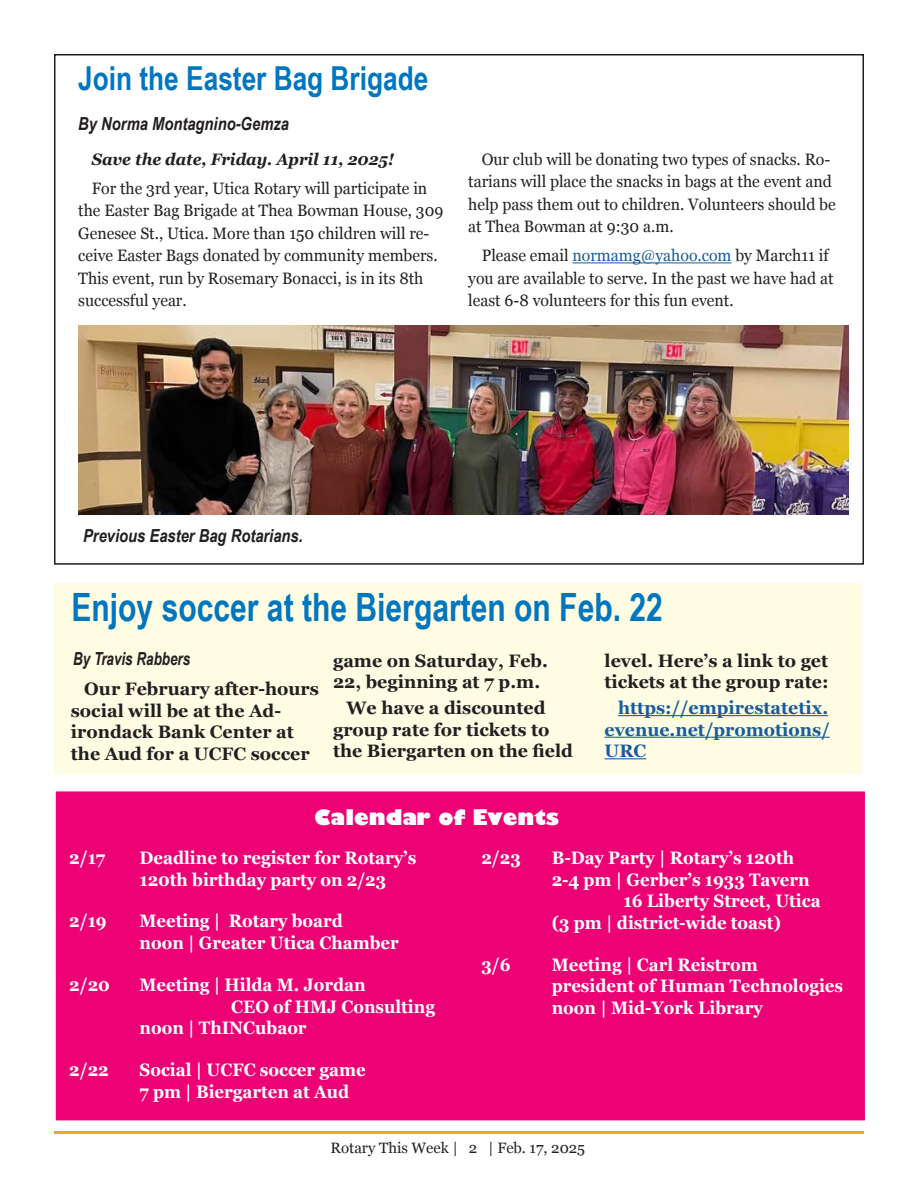
<style>
.page{position:relative;width:918px;height:1188px;background:#fff}
.page>*{position:absolute;margin:0;border:0;box-sizing:border-box;transform-origin:0 0}
.t1{font:700 39px "Arial Narrow";color:#0076bf;scale:.94 1}
.t2{font:700 33px "Arial Narrow";color:#0076bf}
.t3{font:800 21px "Gill Sans";color:#fff}
.t4{font:700 18px/21.6px "Georgia";color:#fff;scale:.93 1}
.t5{font:700 18px/21.6px "Georgia";color:#231f20}
.t6{font:italic 700 18px "Arial Narrow";color:#231f20}
.t7{font:700 18px/21.6px "Georgia";color:#175d9e;text-align:justify}
.t8{font:italic 700 18px "Arial Narrow";color:#231f20;scale:.91 1}
.t9{font:16.5px/22.5px "Georgia";color:#231f20;scale:.96 1}
.t10{font:italic 700 16.5px "Georgia";color:#231f20;scale:.96 1}
.t11{font:15px "Georgia";color:#231f20}
.s1{color:#175d9e}
</style>
<div class="page">
<hr style="left:54px;top:1131px;width:810px;height:3px;background:#f9a31b">
<div style="left:57px;top:792px;width:807px;height:328px;background:#ed0275"></div>
<div style="left:56px;top:791px;width:809px;height:329px;border:2px solid #ed0275"></div>
<hr style="left:572px;top:263px;width:160px;height:1px;background:#175d9e">
<img style="left:78px;top:326px;width:770px;height:189px">
<div style="left:54px;top:583px;width:808px;height:190px;background:#fffce4"></div>
<hr style="left:618px;top:715px;width:210px;height:1px;background:#175d9e">
<hr style="left:605px;top:737px;width:225px;height:1px;background:#175d9e">
<hr style="left:605px;top:758px;width:41px;height:1px;background:#175d9e">
<h2 class="t2" style="left:78px;top:54px;width:352px">Join the Easter Bag Brigade</h2>
<p class="t6" style="left:78px;top:110px;width:212px">By Norma Montagnino-Gemza</p>
<p class="t10" style="left:92px;top:147px;width:316px">Save the date, Friday. April 11, 2025!</p>
<p class="t9" style="left:78px;top:176px;width:382px;text-indent:14px">For the 3rd year, Utica Rotary will participate in the Easter Bag Brigade at Thea Bowman House, 309<br>Genesee St., Utica. More than 150 children will re&shy;ceive Easter Bags donated by community members.<br>This event, run by Rosemary Bonacci, is in its 8th successful year.</p>
<p class="t9" style="left:468px;top:147px;width:384px;text-indent:14px">Our club will be donating two types of snacks. Ro&shy;tarians will place the snacks in bags at the event and help pass them out to children. Volunteers should be at Thea Bowman at 9:30 a.m.</p>
<p class="t9" style="left:468px;top:244px;width:382px;text-indent:13px">Please email <span class="s1">normamg@yahoo.com</span> by March11 if you are available to serve. In the past we have had at least 6-8 volunteers for this fun event.</p>
<p class="t6" style="left:83px;top:522px;width:221px">Previous Easter Bag Rotarians.</p>
<h1 class="t1" style="left:71px;top:578px;width:631px">Enjoy soccer at the Biergarten on Feb. 22</h1>
<p class="t8" style="left:73px;top:645px;width:130px">By Travis Rabbers</p>
<p class="t5" style="left:71px;top:677px;width:250px;text-indent:14px">Our February after-hours social will be at the Ad&shy;irondack Bank Center at the Aud for a UCFC soccer</p>
<p class="t5" style="left:333px;top:649px;width:216px">game on Saturday, Feb.<br>22, beginning at 7 p.m.</p>
<p class="t5" style="left:333px;top:696px;width:242px;text-indent:14px">We have a discounted group rate for tickets to the Biergarten on the field</p>
<p class="t3" style="left:314px;top:801px;width:246px">Calendar of Events</p>
<p class="t5" style="left:605px;top:649px;width:226px">level. Here’s a link to get tickets at the group rate:</p>
<p class="t7" style="left:605px;top:696px;width:227px;text-indent:14px">https://empirestatetix. evenue.net/promotions/ URC</p>
<p class="t4" style="left:69px;top:846px;width:40px">2/17</p>
<p class="t4" style="left:140px;top:846px;width:299px">Deadline to register for Rotary’s<br>120th birthday party on 2/23</p>
<p class="t4" style="left:69px;top:910px;width:42px">2/19</p>
<p class="t4" style="left:140px;top:910px;width:280px">Meeting | Rotary board<br>noon | Greater Utica Chamber</p>
<p class="t4" style="left:69px;top:973px;width:45px">2/20</p>
<p class="t4" style="left:140px;top:973px;width:245px">Meeting | Hilda M. Jordan</p>
<p class="t4" style="left:231px;top:995px;width:221px">CEO of HMJ Consulting</p>
<p class="t4" style="left:140px;top:1016px;width:181px">noon | ThINCubaor</p>
<p class="t4" style="left:69px;top:1058px;width:44px">2/22</p>
<p class="t4" style="left:140px;top:1058px;width:245px">Social | UCFC soccer game<br>7 pm | Biergarten at Aud</p>
<p class="t4" style="left:482px;top:846px;width:44px">2/23</p>
<p class="t4" style="left:552px;top:846px;width:262px">B-Day Party | Rotary’s 120th</p>
<p class="t4" style="left:552px;top:868px;width:279px">2-4 pm | Gerber’s 1933 Tavern</p>
<p class="t4" style="left:624px;top:889px;width:214px">16 Liberty Street, Utica</p>
<p class="t4" style="left:552px;top:911px;width:248px">(3 pm | district-wide toast)</p>
<p class="t4" style="left:481px;top:953px;width:33px">3/6</p>
<p class="t4" style="left:552px;top:953px;width:315px">Meeting | Carl Reistrom president of Human Technologies noon | Mid-York Library</p>
<p class="t11" style="left:331px;top:1137px;width:256px">Rotary This Week | 2 | Feb. 17, 2025</p>
</div>
